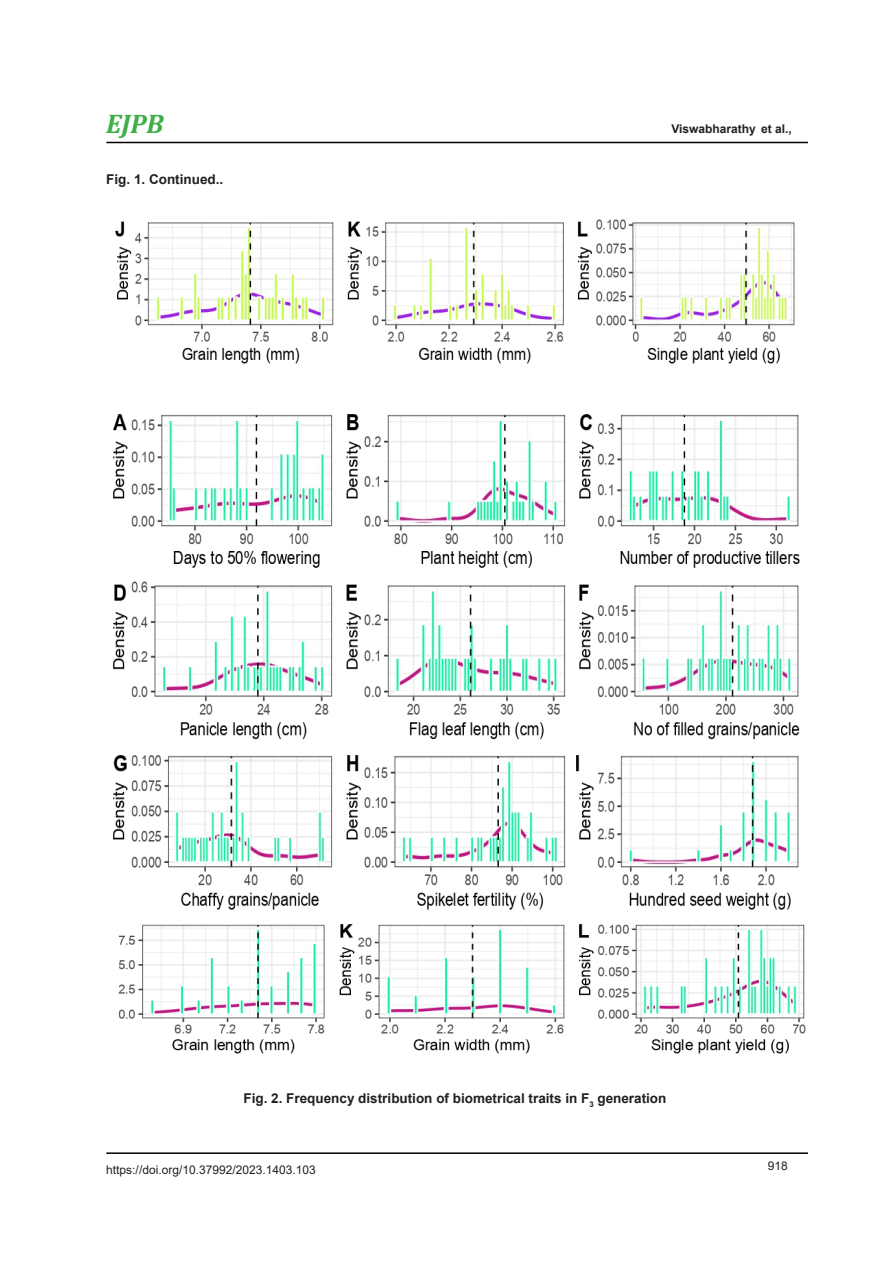
<style>
.page{position:relative;width:893px;height:1263px;background:#fff}
.page>*{position:absolute;margin:0;border:0;box-sizing:border-box;transform-origin:0 0}
.t1{font:italic 700 27px "Cambria";color:#40ae49}
.body_text{font:700 13.5px "Arial";color:#231f20}
.t2{font:12px "Arial";color:#231f20}
.t3{font:700 12px "Arial";color:#231f20}
</style>
<div class="page">
<hr style="left:106px;top:1152px;width:702px;height:2px;background:#000">
<hr style="left:106px;top:142px;width:702px;height:1px;background:#000">
<img style="left:113px;top:414px;width:687px;height:496px">
<img style="left:115px;top:219px;width:680px;height:145px">
<img style="left:118px;top:924px;width:688px;height:130px">
<h1 class="t1" style="left:106px;top:105px;width:59px">EJPB</h1>
<p class="body_text" style="left:106px;top:170px;width:119px">Fig. 1. Continued..</p>
<p class="t3" style="left:671px;top:121px;width:122px">Viswabharathy et al.,</p>
<p class="body_text" style="left:243px;top:1088px;width:424px">Fig. 2. Frequency distribution of biometrical traits in F<sub>3</sub> generation</p>
<p class="t2" style="left:106px;top:1161px;width:211px">https://doi.org/10.37992/2023.1403.103</p>
<p class="t2" style="left:768px;top:1157px;width:22px">918</p>
</div>
